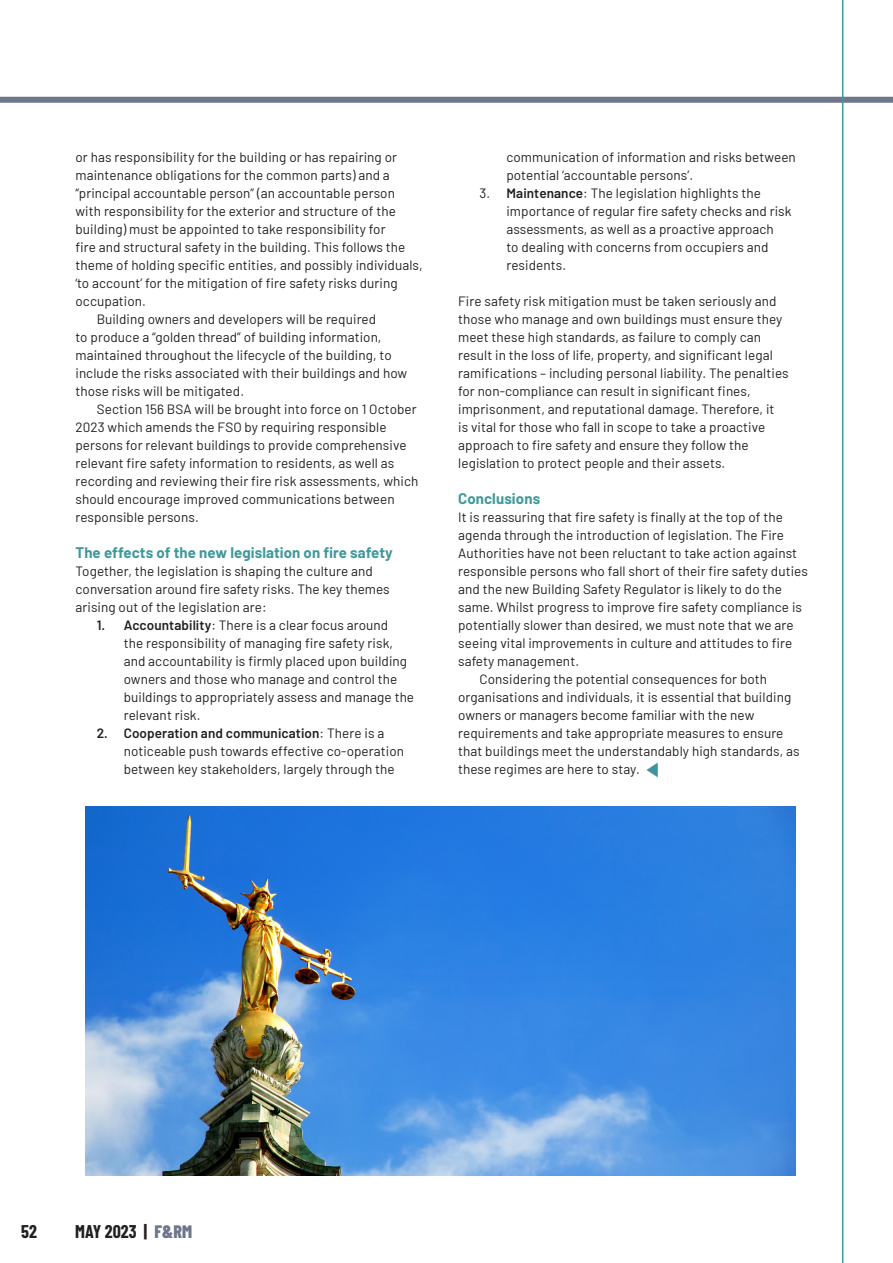
<style>
.page{position:relative;width:893px;height:1263px;background:#fff}
.page>*{position:absolute;margin:0;border:0;box-sizing:border-box;transform-origin:0 0}
.t1{font:700 18px "Barlow Condensed";color:#231f20}
.Crosshead_level_1{font:700 15px "Barlow";letter-spacing:.005em;color:#3f989a}
.Crosshead_level_1-2{font:13.5px/18px "Barlow";letter-spacing:.005em;color:#231f20}
.s1{font-weight:600}
.s2{font-weight:800;color:#6d768a}
</style>
<div class="page">
<img style="left:646px;top:763px;width:12px;height:14px">
<div style="left:0;top:97px;width:893px;height:6px;background:#6d768a"></div>
<hr style="left:842px;top:0;width:1px;height:1263px;background:#3f989a">
<img style="left:85px;top:806px;width:710px;height:370px">
<p class="Crosshead_level_1-2" style="left:75px;top:147px;width:349px">or has responsibility for the building or has repairing or maintenance obligations for the common parts) and a “principal accountable person” (an accountable person with responsibility for the exterior and structure of the building) must be appointed to take responsibility for<br>fire and structural safety in the building. This follows the theme of holding specific entities, and possibly individuals, ‘to account’ for the mitigation of fire safety risks during occupation.</p>
<p class="Crosshead_level_1-2" style="left:75px;top:309px;width:333px;text-indent:21px">Building owners and developers will be required<br>to produce a “golden thread” of building information, maintained throughout the lifecycle of the building, to include the risks associated with their buildings and how those risks will be mitigated.</p>
<p class="Crosshead_level_1-2" style="left:75px;top:399px;width:344px;text-indent:21px">Section 156 BSA will be brought into force on 1 October 2023 which amends the FSO by requiring responsible persons for relevant buildings to provide comprehensive relevant fire safety information to residents, as well as recording and reviewing their fire risk assessments, which should encourage improved communications between responsible persons.</p>
<p class="Crosshead_level_1" style="left:75px;top:542px;width:319px">The effects of the new legislation on fire safety</p>
<p class="Crosshead_level_1-2" style="left:75px;top:561px;width:316px">Together, the legislation is shaping the culture and conversation around fire safety risks. The key themes arising out of the legislation are:</p>
<p class="Crosshead_level_1-2" style="left:124px;top:615px;width:292px;text-indent:-27px"><span class="s1">1. Accountability</span>: There is a clear focus around<br>the responsibility of managing fire safety risk, and accountability is firmly placed upon building owners and those who manage and control the buildings to appropriately assess and manage the relevant risk.</p>
<p class="Crosshead_level_1-2" style="left:124px;top:723px;width:282px;text-indent:-27px"><span class="s1">2. Cooperation and communication</span>: There is a noticeable push towards effective co-operation between key stakeholders, largely through the</p>
<p class="Crosshead_level_1-2" style="left:506px;top:147px;width:291px">communication of information and risks between potential ‘accountable persons’.</p>
<p class="Crosshead_level_1-2" style="left:506px;top:183px;width:287px;text-indent:-27px">3. <span class="s1">Maintenance</span>: The legislation highlights the importance of regular fire safety checks and risk assessments, as well as a proactive approach<br>to dealing with concerns from occupiers and residents.</p>
<p class="Crosshead_level_1-2" style="left:458px;top:291px;width:332px">Fire safety risk mitigation must be taken seriously and those who manage and own buildings must ensure they meet these high standards, as failure to comply can result in the loss of life, property, and significant legal ramifications – including personal liability. The penalties for non-compliance can result in significant fines, imprisonment, and reputational damage. Therefore, it<br>is vital for those who fall in scope to take a proactive approach to fire safety and ensure they follow the legislation to protect people and their assets.</p>
<p class="Crosshead_level_1" style="left:458px;top:488px;width:84px">Conclusions</p>
<p class="Crosshead_level_1-2" style="left:458px;top:507px;width:351px">It is reassuring that fire safety is finally at the top of the agenda through the introduction of legislation. The Fire Authorities have not been reluctant to take action against responsible persons who fall short of their fire safety duties and the new Building Safety Regulator is likely to do the same. Whilst progress to improve fire safety compliance is potentially slower than desired, we must note that we are seeing vital improvements in culture and attitudes to fire safety management.</p>
<p class="Crosshead_level_1-2" style="left:458px;top:669px;width:343px;text-indent:21px">Considering the potential consequences for both organisations and individuals, it is essential that building owners or managers become familiar with the new requirements and take appropriate measures to ensure that buildings meet the understandably high standards, as these regimes are here to stay.</p>
<h1 class="t1" style="left:21px;top:1219px;width:17px">52</h1>
<h1 class="t1" style="left:75px;top:1219px;width:118px">MAY 2023 | <span class="s2">F&amp;RM</span></h1>
</div>
